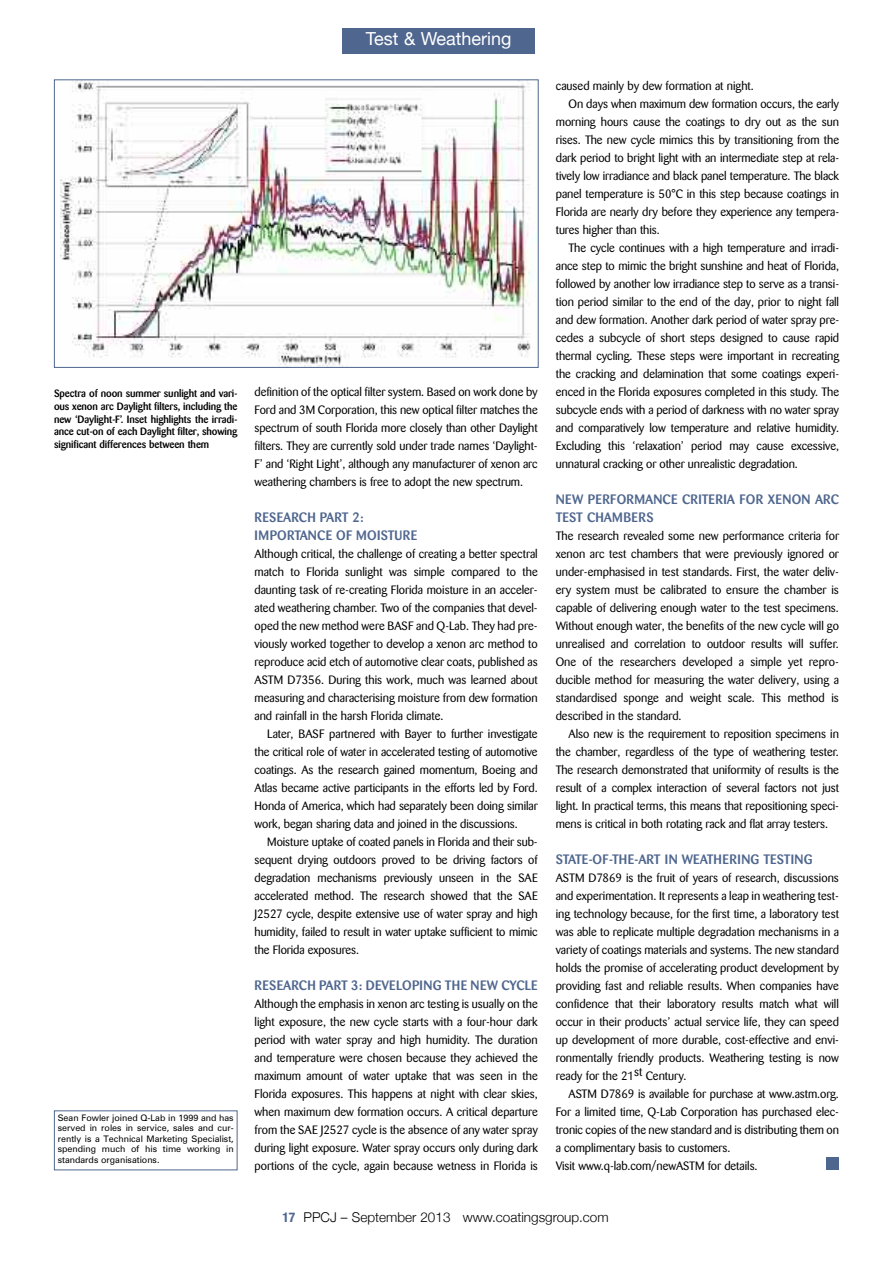
<style>
.page{position:relative;width:893px;height:1263px;background:#fff}
.page>*{position:absolute;margin:0;border:0;box-sizing:border-box;transform-origin:0 0}
.t1{font:18px "Helvetica Neue";color:#fff}
.t2{font:500 13.5px/18px "Barmeno";letter-spacing:.02em;color:#4f668e}
.t3{font:300 13.5px "Helvetica Neue";color:#000}
.t4{font:500 13.5px "Barmeno";color:#4f668e}
.t5{font:12px/18px "Barmeno";letter-spacing:-.005em;color:#000;text-align:justify}
.t6{font:500 10.5px/12.8px "Barmeno";letter-spacing:-.01em;color:#000;text-align:justify}
.t7{font:9px/10.5px "Zurich BT";color:#000;text-align:justify}
.s1{font-weight:700;font-stretch:condensed;color:#4f668e}
</style>
<div class="page">
<div style="left:342px;top:28px;width:193px;height:26px;background:#4f668e"></div>
<img style="left:61px;top:81px;width:472px;height:285px">
<div style="left:54px;top:79px;width:485px;height:289px;border:1px solid #4f668e"></div>
<div style="left:826px;top:1157px;width:13px;height:13px;background:#4f668e"></div>
<h1 class="t1" style="left:366px;top:28px;width:147px">Test &amp; Weathering</h1>
<p class="t6" style="left:54px;top:388px;width:185px">Spectra of noon summer sunlight and vari&shy;ous xenon arc Daylight filters, including the new ‘Daylight-F’. Inset highlights the irradi&shy;ance cut-on of each Daylight filter, showing significant differences between them</p>
<p class="t7" style="left:58px;top:1113px;width:177px">Sean Fowler joined Q-Lab in 1999 and has served in roles in service, sales and cur&shy;rently is a Technical Marketing Specialist, spending much of his time working in standards organisations.</p>
<p class="t5" style="left:254px;top:384px;width:285px">definition of the optical filter system. Based on work done by Ford and 3M Corporation, this new optical filter matches the spectrum of south Florida more closely than other Daylight filters. They are currently sold under trade names ‘Daylight-F’ and ‘Right Light’, although any manufacturer of xenon arc weathering chambers is free to adopt the new spectrum.</p>
<p class="t2" style="left:254px;top:509px;width:164px">RESEARCH PART 2:<br>IMPORTANCE OF MOISTURE</p>
<p class="t5" style="left:254px;top:546px;width:285px">Although critical, the challenge of creating a better spectral match to Florida sunlight was simple compared to the daunting task of re-creating Florida moisture in an acceler&shy;ated weathering chamber. Two of the companies that devel&shy;oped the new method were BASF and Q-Lab. They had pre&shy;viously worked together to develop a xenon arc method to reproduce acid etch of automotive clear coats, published as ASTM D7356. During this work, much was learned about measuring and characterising moisture from dew formation and rainfall in the harsh Florida climate.</p>
<p class="t5" style="left:254px;top:726px;width:285px;text-indent:13px">Later, BASF partnered with Bayer to further investigate the critical role of water in accelerated testing of automotive coatings. As the research gained momentum, Boeing and Atlas became active participants in the efforts led by Ford.<br>Honda of America, which had separately been doing similar work, began sharing data and joined in the discussions.</p>
<p class="t5" style="left:254px;top:834px;width:285px;text-indent:13px">Moisture uptake of coated panels in Florida and their sub&shy;sequent drying outdoors proved to be driving factors of degradation mechanisms previously unseen in the SAE accelerated method. The research showed that the SAE J2527 cycle, despite extensive use of water spray and high humidity, failed to result in water uptake sufficient to mimic the Florida exposures.</p>
<p class="t2" style="left:254px;top:977px;width:285px">RESEARCH PART 3: DEVELOPING THE NEW CYCLE</p>
<p class="t5" style="left:254px;top:996px;width:285px">Although the emphasis in xenon arc testing is usually on the light exposure, the new cycle starts with a four-hour dark period with water spray and high humidity. The duration and temperature were chosen because they achieved the maximum amount of water uptake that was seen in the Florida exposures. This happens at night with clear skies, when maximum dew formation occurs. A critical departure from the SAE J2527 cycle is the absence of any water spray during light exposure. Water spray occurs only during dark portions of the cycle, again because wetness in Florida is</p>
<p class="t5" style="left:556px;top:78px;width:199px">caused mainly by dew formation at night.</p>
<p class="t5" style="left:569px;top:96px;width:272px">On days when maximum dew formation occurs, the early</p>
<p class="t5" style="left:556px;top:114px;width:285px">morning hours cause the coatings to dry out as the sun</p>
<p class="t5" style="left:556px;top:132px;width:285px">rises. The new cycle mimics this by transitioning from the</p>
<p class="t5" style="left:556px;top:150px;width:285px">dark period to bright light with an intermediate step at rela-</p>
<p class="t5" style="left:556px;top:168px;width:285px">tively low irradiance and black panel temperature. The black</p>
<p class="t5" style="left:556px;top:186px;width:285px">panel temperature is 50°C in this step because coatings in</p>
<p class="t5" style="left:556px;top:204px;width:285px">Florida are nearly dry before they experience any tempera-</p>
<p class="t5" style="left:556px;top:222px;width:105px">tures higher than this.</p>
<p class="t5" style="left:569px;top:240px;width:272px">The cycle continues with a high temperature and irradi-</p>
<p class="t5" style="left:556px;top:258px;width:285px">ance step to mimic the bright sunshine and heat of Florida,</p>
<p class="t5" style="left:556px;top:276px;width:285px">followed by another low irradiance step to serve as a transi-</p>
<p class="t5" style="left:556px;top:294px;width:285px">tion period similar to the end of the day, prior to night fall</p>
<p class="t5" style="left:556px;top:312px;width:285px">and dew formation. Another dark period of water spray pre-</p>
<p class="t5" style="left:556px;top:330px;width:285px">cedes a subcycle of short steps designed to cause rapid</p>
<p class="t5" style="left:556px;top:348px;width:285px">thermal cycling. These steps were important in recreating</p>
<p class="t5" style="left:556px;top:366px;width:285px">the cracking and delamination that some coatings experi-</p>
<p class="t5" style="left:556px;top:384px;width:285px">enced in the Florida exposures completed in this study. The</p>
<p class="t5" style="left:556px;top:402px;width:285px">subcycle ends with a period of darkness with no water spray</p>
<p class="t5" style="left:556px;top:420px;width:285px">and comparatively low temperature and relative humidity.</p>
<p class="t5" style="left:556px;top:438px;width:285px">Excluding this ‘relaxation’ period may cause excessive,</p>
<p class="t5" style="left:556px;top:456px;width:244px">unnatural cracking or other unrealistic degradation.</p>
<p class="t2" style="left:556px;top:491px;width:285px">NEW PERFORMANCE CRITERIA FOR XENON ARC<br>TEST CHAMBERS</p>
<p class="t5" style="left:556px;top:528px;width:285px">The research revealed some new performance criteria for xenon arc test chambers that were previously ignored or under-emphasised in test standards. First, the water deliv&shy;ery system must be calibrated to ensure the chamber is capable of delivering enough water to the test specimens.<br>Without enough water, the benefits of the new cycle will go unrealised and correlation to outdoor results will suffer.<br>One of the researchers developed a simple yet repro&shy;ducible method for measuring the water delivery, using a standardised sponge and weight scale. This method is described in the standard.</p>
<p class="t5" style="left:556px;top:726px;width:285px;text-indent:13px">Also new is the requirement to reposition specimens in the chamber, regardless of the type of weathering tester.<br>The research demonstrated that uniformity of results is the result of a complex interaction of several factors not just light. In practical terms, this means that repositioning speci&shy;mens is critical in both rotating rack and flat array testers.</p>
<p class="t4" style="left:556px;top:854px;width:258px">STATE-OF-THE-ART IN WEATHERING TESTING</p>
<p class="t5" style="left:556px;top:870px;width:285px">ASTM D7869 is the fruit of years of research, discussions and experimentation. It represents a leap in weathering test&shy;ing technology because, for the first time, a laboratory test was able to replicate multiple degradation mechanisms in a variety of coatings materials and systems. The new standard holds the promise of accelerating product development by providing fast and reliable results. When companies have confidence that their laboratory results match what will occur in their products’ actual service life, they can speed up development of more durable, cost-effective and envi&shy;ronmentally friendly products. Weathering testing is now ready for the 21st Century.</p>
<p class="t5" style="left:556px;top:1086px;width:285px;text-align:left;text-indent:13px">ASTM D7869 is available for purchase at www.astm.org.<br>For a limited time, Q-Lab Corporation has purchased elec&shy;tronic copies of the new standard and is distributing them on a complimentary basis to customers.<br>Visit www.q-lab.com/newASTM for details.</p>
<p class="t3" style="left:282px;top:1209px;width:328px"><span class="s1">17</span> PPCJ – September 2013 www.coatingsgroup.com</p>
</div>
